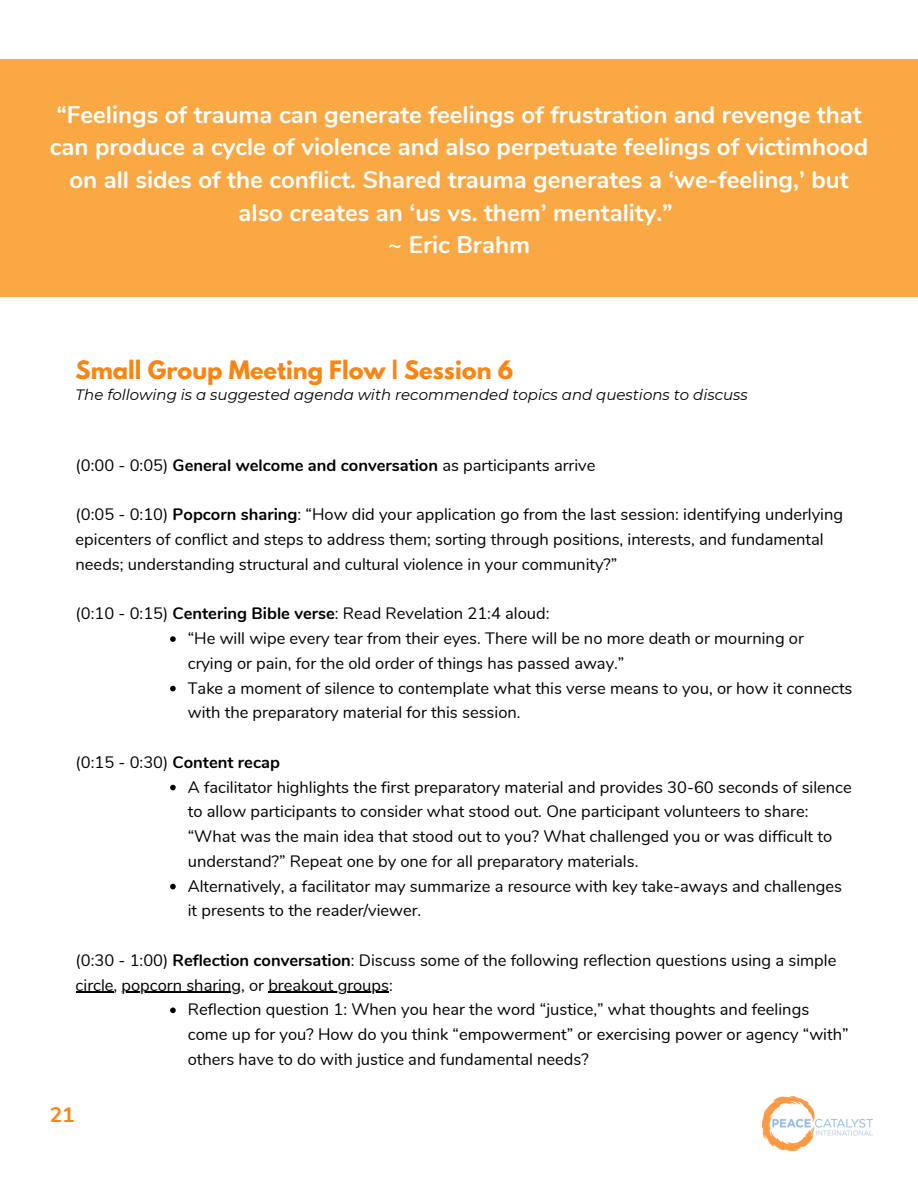
<style>
.page{position:relative;width:918px;height:1188px;background:#fff}
.page>*{position:absolute;margin:0;border:0;box-sizing:border-box;transform-origin:0 0}
.t1{font:700 24px/32.7px "Nunito";color:#fff;text-align:center}
.t2{font:700 22.5px "League Spartan";color:#fa8512}
.t3{font:700 21px "Nunito";color:#fa8512}
.t4{font:16.5px/24.8px "Nunito";color:#000}
.t5{font:700 16.5px "Nunito";color:#000}
.t6{font:italic 15px "Montserrat";color:#000}
.s1{font-weight:700}
.s2{font-weight:400}
</style>
<div class="page">
<svg style="left:170px;top:636px;width:6px;height:6px"></svg>
<svg style="left:170px;top:686px;width:6px;height:5px"></svg>
<svg style="left:170px;top:785px;width:6px;height:5px"></svg>
<svg style="left:170px;top:884px;width:6px;height:5px"></svg>
<svg style="left:170px;top:1008px;width:6px;height:5px"></svg>
<hr style="left:76px;top:992px;width:38px;height:1px;background:#000">
<hr style="left:122px;top:992px;width:119px;height:1px;background:#000">
<hr style="left:268px;top:992px;width:121px;height:1px;background:#000">
<div style="left:0;top:59px;width:918px;height:238px;background:#faa844"></div>
<img style="left:763px;top:1096px;width:110px;height:54px">
<p class="t1" style="left:50px;top:98px;width:820px">“Feelings of trauma can generate feelings of frustration and revenge that can produce a cycle of violence and also perpetuate feelings of victimhood on all sides of the conflict. Shared trauma generates a ‘we-feeling,’ but also creates an ‘us vs. them’ mentality.”</p>
<p class="t1" style="left:388px;top:229px;width:144px">~ Eric Brahm</p>
<p class="t2" style="left:76px;top:358px;width:439px">Small Group Meeting Flow | Session 6</p>
<p class="t6" style="left:76px;top:385px;width:674px">The following is a suggested agenda with recommended topics and questions to discuss</p>
<p class="t4" style="left:76px;top:453px;width:521px">(0:00 - 0:05) <span class="s1">General welcome and conversation</span> as participants arrive</p>
<p class="t4" style="left:76px;top:503px;width:769px">(0:05 - 0:10) <span class="s1">Popcorn sharing</span>: “How did your application go from the last session: identifying underlying epicenters of conflict and steps to address them; sorting through positions, interests, and fundamental needs; understanding structural and cultural violence in your community?”</p>
<p class="t4" style="left:76px;top:602px;width:475px">(0:10 - 0:15) <span class="s1">Centering Bible verse</span>: Read Revelation 21:4 aloud:</p>
<p class="t4" style="left:188px;top:626px;width:618px">“He will wipe every tear from their eyes. There will be no more death or mourning or crying or pain, for the old order of things has passed away.”</p>
<p class="t4" style="left:188px;top:676px;width:666px">Take a moment of silence to contemplate what this verse means to you, or how it connects with the preparatory material for this session.</p>
<p class="t5" style="left:76px;top:751px;width:206px"><span class="s2">(0:15 - 0:30)</span> Content recap</p>
<p class="t4" style="left:188px;top:775px;width:666px">A facilitator highlights the first preparatory material and provides 30-60 seconds of silence to allow participants to consider what stood out. One participant volunteers to share: “What was the main idea that stood out to you? What challenged you or was difficult to understand?” Repeat one by one for all preparatory materials.</p>
<p class="t4" style="left:188px;top:874px;width:656px">Alternatively, a facilitator may summarize a resource with key take-aways and challenges it presents to the reader/viewer.</p>
<p class="t4" style="left:76px;top:948px;width:762px">(0:30 - 1:00) <span class="s1">Reflection conversation</span>: Discuss some of the following reflection questions using a simple circle, popcorn sharing, or breakout groups:</p>
<p class="t3" style="left:50px;top:1101px;width:27px">21</p>
<p class="t4" style="left:188px;top:998px;width:662px">Reflection question 1: When you hear the word “justice,” what thoughts and feelings come up for you? How do you think “empowerment” or exercising power or agency “with” others have to do with justice and fundamental needs?</p>
</div>
